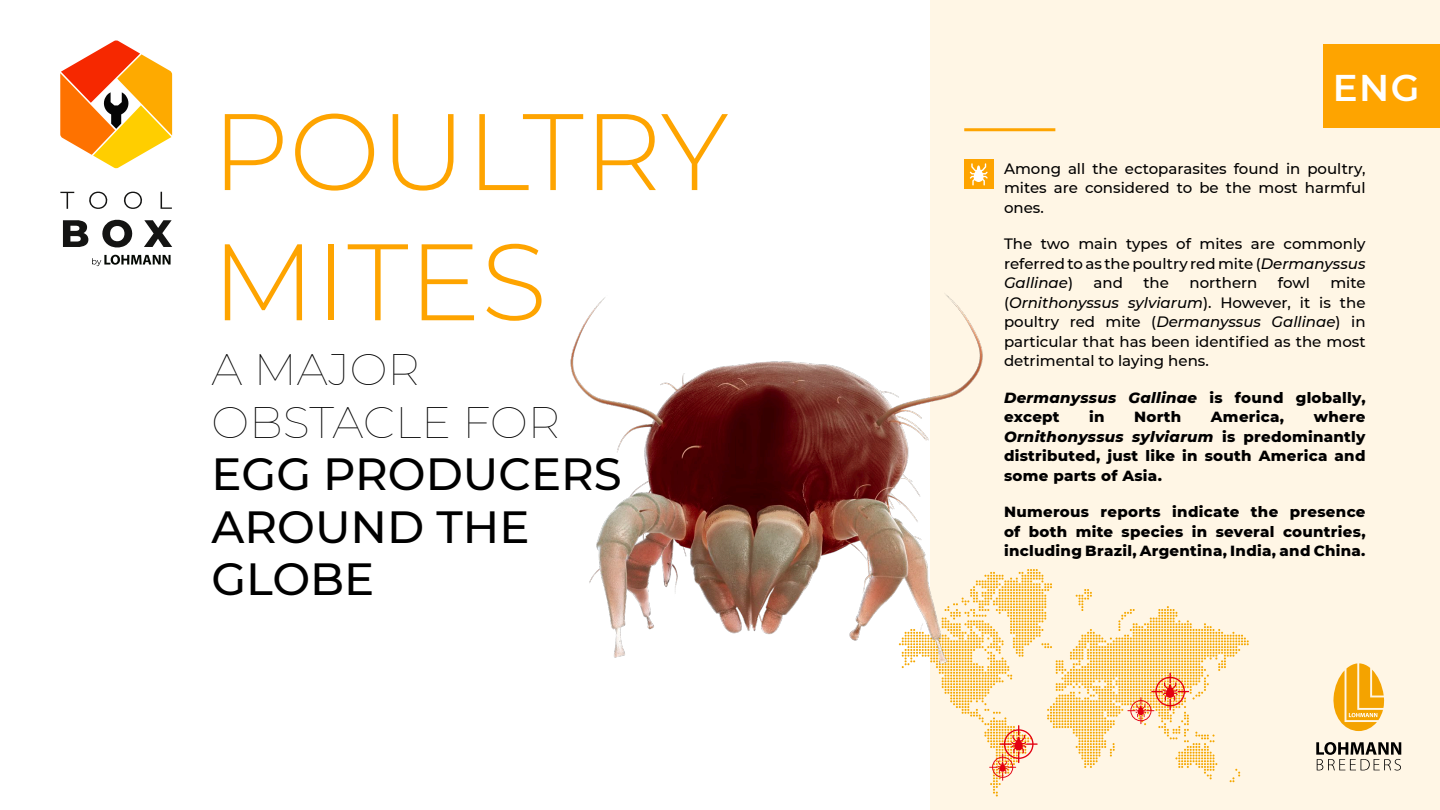
<style>
.page{position:relative;width:1440px;height:810px;background:#fff}
.page>*{position:absolute;margin:0;border:0;box-sizing:border-box;transform-origin:0 0}
.t1{font:300 108.52px/130.2px "Montserrat";color:#fea400}
.t2{font:500 45px/52.5px "Montserrat";color:#000}
.t3{font:600 37.12px "Montserrat";color:#fff}
.t4{font:500 15px/19.5px "Montserrat";color:#000;text-align:justify}
.t5{font:800 15px/19.5px "Montserrat";letter-spacing:.02em;color:#000;text-align:justify}
.s1{font-weight:100}
.s2{font-style:italic}
</style>
<div class="page">
<div style="left:931px;top:0;width:509px;height:810px;background:#fff6e5"></div>
<svg style="left:930px;top:589px;width:319px;height:207px"></svg>
<img style="left:570px;top:250px;width:483px;height:445px">
<div style="left:1323px;top:45px;width:117px;height:83px;background:#fea400"></div>
<hr style="left:964px;top:128px;width:91px;height:3px;background:#fea400">
<div style="left:964px;top:160px;width:29px;height:29px;background:#fea400"></div>
<svg style="left:970px;top:163px;width:18px;height:22px"></svg>
<svg style="left:60px;top:192px;width:14px;height:17px"></svg>
<svg style="left:89px;top:191px;width:19px;height:18px"></svg>
<svg style="left:123px;top:191px;width:19px;height:18px"></svg>
<svg style="left:161px;top:192px;width:11px;height:17px"></svg>
<svg style="left:63px;top:220px;width:25px;height:27px"></svg>
<svg style="left:102px;top:219px;width:31px;height:29px"></svg>
<svg style="left:144px;top:220px;width:28px;height:27px"></svg>
<svg style="left:60px;top:40px;width:112px;height:128px"></svg>
<svg style="left:92px;top:255px;width:79px;height:11px"></svg>
<svg style="left:1333px;top:663px;width:51px;height:68px"></svg>
<svg style="left:1316px;top:742px;width:85px;height:29px"></svg>
<p class="t1" style="left:212px;top:83px;width:518px">POULTRY<br>MITES</p>
<p class="t2" style="left:212px;top:341px;width:412px"><span class="s1">A MAJOR<br>OBSTACLE FOR<br></span>EGG PRODUCERS<br>AROUND THE<br>GLOBE</p>
<p class="t3" style="left:1333px;top:61px;width:88px">ENG</p>
<p class="t4" style="left:1004px;top:158px;width:363px">Among all the ectoparasites found in poultry, mites are considered to be the most harmful ones.</p>
<p class="t4" style="left:1004px;top:234px;width:363px">The two main types of mites are commonly referred to as the poultry red mite (<span class="s2">Dermanyssus Gallinae</span>)</p>
<p class="t4" style="left:1004px;top:273px;width:363px;text-indent:326px">mite (<span class="s2">Ornithonyssus sylviarum</span>). However, it is the poultry red mite (<span class="s2">Dermanyssus Gallinae</span>) in particular that has been identified as the most detrimental to laying hens.</p>
<p class="t5" style="left:1004px;top:387px;width:363px"><span class="s2">Dermanyssus Gallinae</span> is found globally, except</p>
<p class="t4" style="left:1094px;top:273px;width:31px">and</p>
<p class="t4" style="left:1143px;top:273px;width:27px">the</p>
<p class="t4" style="left:1189px;top:273px;width:70px">northern</p>
<p class="t4" style="left:1278px;top:273px;width:34px">fowl</p>
<p class="t5" style="left:1089px;top:406px;width:17px">in</p>
<p class="t5" style="left:1134px;top:406px;width:49px">North</p>
<p class="t5" style="left:1211px;top:406px;width:75px">America,</p>
<p class="t5" style="left:1004px;top:406px;width:363px;text-indent:310px">where <span class="s2">Ornithonyssus sylviarum</span> is predominantly distributed, just like in south America and some parts of Asia.</p>
<p class="t5" style="left:1004px;top:501px;width:363px">Numerous reports indicate the presence of both mite species in several countries, including Brazil, Argentina, India, and China.</p>
</div>
